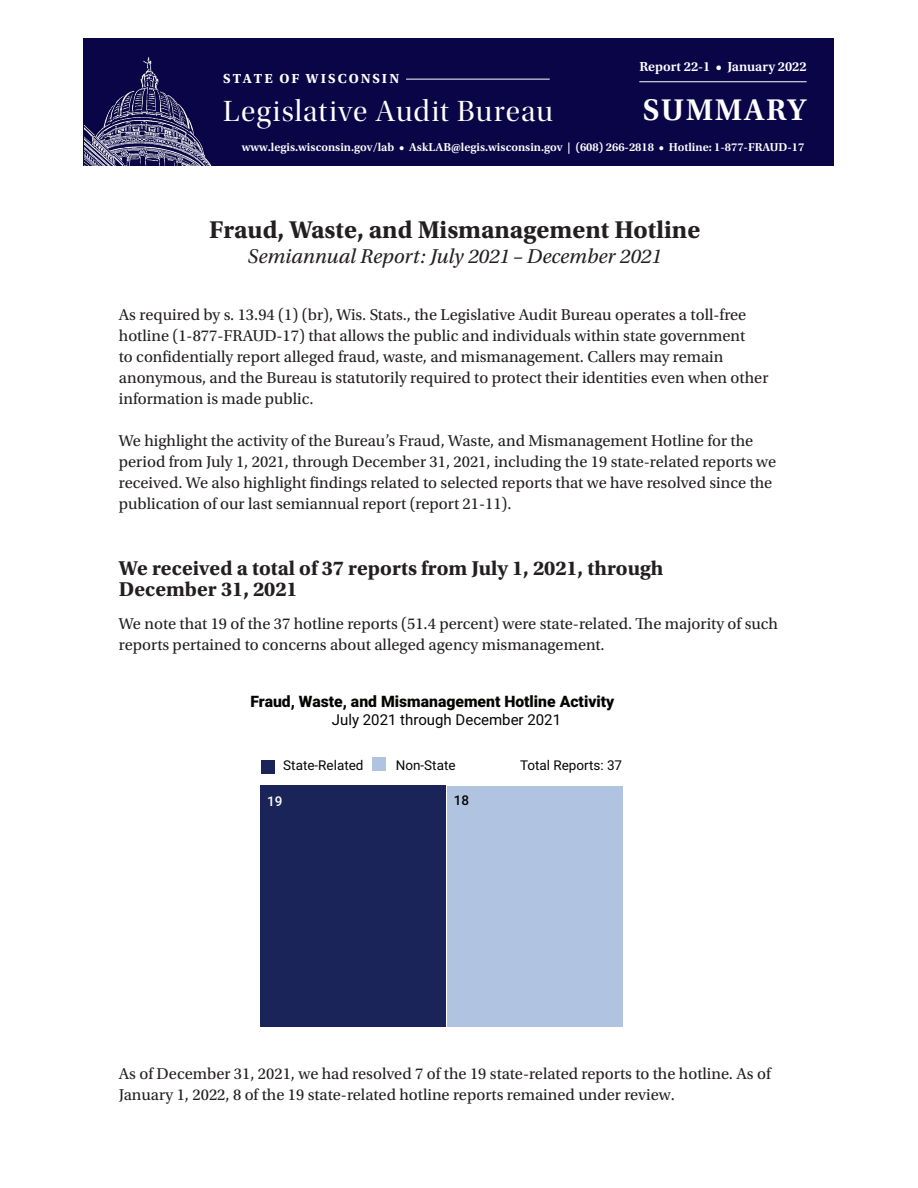
<style>
.page{position:relative;width:918px;height:1188px;background:#fff}
.page>*{position:absolute;margin:0;border:0;box-sizing:border-box;transform-origin:0 0}
.t1{font:600 31.5px "Utopia Std";letter-spacing:.05em;color:#fff}
.t2{font:30.45px "Utopia Std Disp";letter-spacing:.035em;color:#fff}
.t3{font:700 25.5px "Utopia Std";color:#231f20}
.t4{font:700 21px/21px "Utopia Std";color:#231f20}
.t5{font:italic 21px "Utopia Std";color:#231f20}
.t6{font:16.5px/21px "Utopia Std";color:#231f20}
.t7{font:900 15.75px "Roboto";color:#040503}
.t8{font:15px "Roboto";color:#040503}
.t9{font:600 13.8px "Utopia Std";color:#fff}
.t10{font:13.8px "Utopia Std Bold Capt";letter-spacing:.14em;color:#fff}
.t11{font:13.5px "Roboto";color:#040503}
.t12{font:500 13.5px "Roboto";color:#fff}
.t13{font:500 13.5px "Roboto";color:#040503}
.t14{font:600 12px "Utopia Std";color:#fff}
</style>
<div class="page">
<div style="left:83px;top:38px;width:750px;height:128px;background:#0a0547"></div>
<hr style="left:406px;top:79px;width:144px;height:1px;background:#fff">
<img style="left:84px;top:57px;width:127px;height:108px">
<hr style="left:639px;top:81px;width:168px;height:1px;background:#fff">
<div style="left:447px;top:786px;width:175px;height:241px;background:#b0c4e1"></div>
<div style="left:261px;top:786px;width:185px;height:241px;background:#1b2458"></div>
<div style="left:261px;top:760px;width:14px;height:14px;background:#1b2458"></div>
<div style="left:372px;top:757px;width:14px;height:14px;background:#b0c4e1"></div>
<p class="t10" style="left:223px;top:71px;width:178px">STATE OF WISCONSIN</p>
<p class="t2" style="left:223px;top:95px;width:331px">Legislative Audit Bureau</p>
<p class="t9" style="left:640px;top:58px;width:169px">Report 22-1 • January 2022</p>
<p class="t1" style="left:643px;top:92px;width:165px">SUMMARY</p>
<p class="t14" style="left:242px;top:141px;width:564px">www.legis.wisconsin.gov/lab • AskLAB@legis.wisconsin.gov | (608) 266-2818 • Hotline: 1-877-FRAUD-17</p>
<p class="t3" style="left:209px;top:215px;width:493px">Fraud, Waste, and Mismanagement Hotline</p>
<p class="t5" style="left:248px;top:245px;width:416px">Semiannual Report: July 2021 – December 2021</p>
<p class="t6" style="left:119px;top:305px;width:651px">As required by s. 13.94 (1) (br), Wis. Stats., the Legislative Audit Bureau operates a toll-free hotline (1-877-FRAUD-17) that allows the public and individuals within state government<br>to confidentially report alleged fraud, waste, and mismanagement. Callers may remain anonymous, and the Bureau is statutorily required to protect their identities even when other information is made public.</p>
<p class="t6" style="left:119px;top:431px;width:659px">We highlight the activity of the Bureau’s Fraud, Waste, and Mismanagement Hotline for the period from July 1, 2021, through December 31, 2021, including the 19 state-related reports we received. We also highlight findings related to selected reports that we have resolved since the publication of our last semiannual report (report 21-11).</p>
<p class="t4" style="left:119px;top:558px;width:546px">We received a total of 37 reports from July 1, 2021, through<br>December 31, 2021</p>
<p class="t6" style="left:119px;top:614px;width:661px">We note that 19 of the 37 hotline reports (51.4 percent) were state-related. The majority of such reports pertained to concerns about alleged agency mismanagement.</p>
<p class="t7" style="left:251px;top:690px;width:365px">Fraud, Waste, and Mismanagement Hotline Activity</p>
<p class="t8" style="left:332px;top:709px;width:231px">July 2021 through December 2021</p>
<p class="t11" style="left:283px;top:756px;width:82px">State-Related</p>
<p class="t11" style="left:396px;top:756px;width:61px">Non-State</p>
<p class="t11" style="left:520px;top:756px;width:104px">Total Reports: 37</p>
<p class="t12" style="left:267px;top:792px;width:17px">19</p>
<p class="t13" style="left:454px;top:791px;width:17px">18</p>
<p class="t6" style="left:119px;top:1064px;width:654px">As of December 31, 2021, we had resolved 7 of the 19 state-related reports to the hotline. As of<br>January 1, 2022, 8 of the 19 state-related hotline reports remained under review.</p>
</div>
